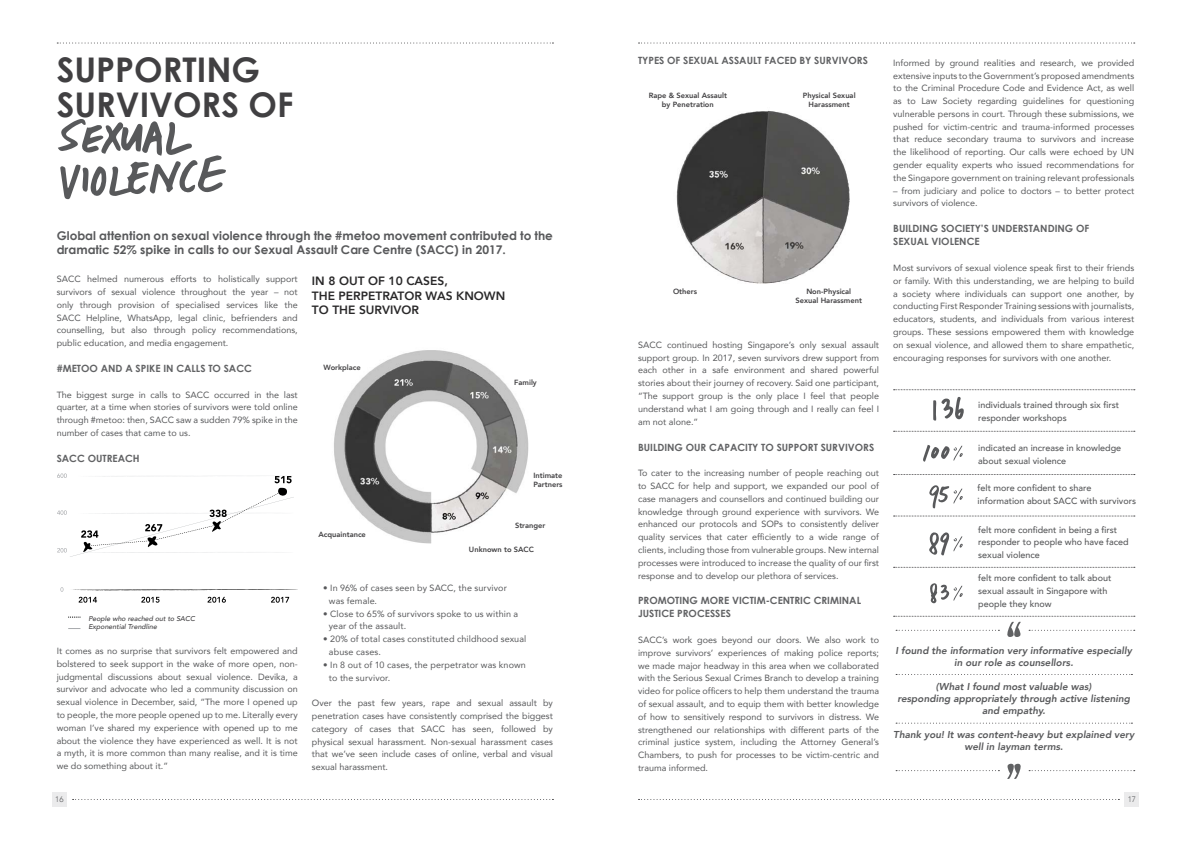
<style>
.page{position:relative;width:1191px;height:842px;background:#fff}
.page>*{position:absolute;margin:0;border:0;box-sizing:border-box;transform-origin:0 0}
.t1{font:700 34px/35px "Century Gothic";color:#414042}
.t2{font:700 12px/14.4px "Century Gothic";color:#58595b}
.t3{font:800 12px/14.4px "Avenir";color:#292829}
.t4{font:italic 800 10px/12px "Avenir";color:#58595b;text-align:center}
.t5{font:700 10px "Century Gothic";color:#616264}
.t6{font:9px/12.8px "Avenir";color:#58595b;text-align:justify}
.t7{font:500 9px/12.8px "Avenir";color:#58595b}
.t8{font:300 8px "Avenir";color:#58595b}
.t9{font:800 7.5px/9px "Avenir";color:#414042;text-align:center}
.t10{font:italic 500 7px/8.4px "Avenir";color:#414042}
.s1{font-style:inherit}
</style>
<div class="page">
<div style="left:1124px;top:792px;width:15px;height:15px;background:#ebebec"></div>
<div style="left:52px;top:792px;width:15px;height:15px;background:#ebebec"></div>
<svg style="left:638px;top:43px;width:496px;height:1px"></svg>
<svg style="left:57px;top:43px;width:496px;height:1px"></svg>
<svg style="left:638px;top:799px;width:481px;height:1px"></svg>
<svg style="left:73px;top:799px;width:480px;height:1px"></svg>
<img style="left:676px;top:110px;width:174px;height:174px">
<svg style="left:58px;top:119px;width:168px;height:80px"></svg>
<img style="left:334px;top:350px;width:195px;height:194px">
<svg style="left:933px;top:397px;width:30px;height:24px"></svg>
<svg style="left:893px;top:431px;width:241px;height:1px"></svg>
<svg style="left:893px;top:389px;width:241px;height:1px"></svg>
<svg style="left:893px;top:474px;width:241px;height:1px"></svg>
<svg style="left:893px;top:516px;width:241px;height:1px"></svg>
<svg style="left:893px;top:567px;width:241px;height:1px"></svg>
<svg style="left:893px;top:616px;width:241px;height:21px"></svg>
<svg style="left:896px;top:770px;width:103px;height:1px"></svg>
<svg style="left:1029px;top:770px;width:105px;height:1px"></svg>
<svg style="left:1007px;top:763px;width:14px;height:16px"></svg>
<svg style="left:896px;top:674px;width:236px;height:1px"></svg>
<svg style="left:896px;top:723px;width:236px;height:1px"></svg>
<svg style="left:923px;top:445px;width:39px;height:17px"></svg>
<svg style="left:929px;top:485px;width:33px;height:23px"></svg>
<svg style="left:929px;top:532px;width:33px;height:23px"></svg>
<svg style="left:930px;top:583px;width:32px;height:21px"></svg>
<svg style="left:68px;top:628px;width:12px;height:1px"></svg>
<svg style="left:60px;top:587px;width:3px;height:5px"></svg>
<svg style="left:79px;top:597px;width:18px;height:6px"></svg>
<svg style="left:141px;top:597px;width:18px;height:6px"></svg>
<svg style="left:208px;top:597px;width:18px;height:6px"></svg>
<svg style="left:271px;top:597px;width:18px;height:6px"></svg>
<svg style="left:73px;top:589px;width:225px;height:2px"></svg>
<svg style="left:57px;top:473px;width:237px;height:84px"></svg>
<h1 class="t1" style="left:57px;top:52px;width:62px">SUPPO</h1>
<h1 class="t1" style="left:57px;top:52px;width:238px;text-indent:106px">RTING<br>SURVIVORS OF</h1>
<h2 class="t2" style="left:57px;top:228px;width:498px">GLOBAL ATTENTION ON SEXUAL VIOLENCE THROUGH THE #METOO MOVEMENT CONTRIBUTED TO THE<br>DRAMATIC 52% SPIKE IN CALLS TO OUR SEXUAL ASSAULT CARE CENTRE (SACC) IN 2017.</h2>
<p class="t6" style="left:57px;top:272px;width:242px">SACC helmed numerous efforts to holistically support survivors of sexual violence throughout the year – not only through provision of specialised services like the SACC Helpline, WhatsApp, legal clinic, befrienders and counselling, but also through policy recommendations, public education, and media engagement.</p>
<p class="t5" style="left:57px;top:362px;width:23px">#METOO</p>
<p class="t5" style="left:101px;top:362px;width:9px">AND</p>
<p class="t5" style="left:125px;top:362px;width:128px">A SPIKE IN CALLS TO SACC</p>
<p class="t6" style="left:57px;top:388px;width:242px">The biggest surge in calls to SACC occurred in the last quarter, at a time when stories of survivors were told online through #metoo: then, SACC saw a sudden 79% spike in the number of cases that came to us.</p>
<p class="t5" style="left:57px;top:452px;width:64px">SACC OUTREAC</p>
<p class="t5" style="left:133px;top:452px;width:8px">H</p>
<h2 class="t3" style="left:312px;top:274px;width:195px">In 8 out of 10 cases,<br>The perpetrator was known to the survivor</h2>
<p class="t9" style="left:323px;top:363px;width:39px">Workplace</p>
<p class="t9" style="left:514px;top:377px;width:24px">Family</p>
<p class="t9" style="left:533px;top:471px;width:31px;text-align:left">Intimate<br>Partners</p>
<p class="t10" style="left:88px;top:614px;width:108px">People who reached out to SACC<br>Exponential Trendline</p>
<p class="t6" style="left:57px;top:644px;width:242px">It comes as no surprise that survivors felt empowered and bolstered to seek support in the wake of more open, non&shy;judgmental discussions about sexual violence. Devika, a survivor and advocate who led a community discussion on sexual violence in December, said, “The more I opened up to people, the more people opened up to me. Literally every woman I’ve shared my experience with opened up to me about the violence they have experienced as well. It is not a myth, it is more common than many realise, and it is time we do something about it.”</p>
<p class="t9" style="left:318px;top:530px;width:49px">Acquaintance</p>
<p class="t9" style="left:515px;top:521px;width:32px">Stranger</p>
<p class="t9" style="left:469px;top:544px;width:61px">Unknown to SACC</p>
<p class="t6" style="left:329px;top:581px;width:179px;text-indent:-6px">• In 96% of cases seen by SACC, the survivor was female.</p>
<p class="t6" style="left:329px;top:607px;width:191px;text-indent:-6px"><span class="s1">•</span> Close to 65% of survivors spoke to us within a year of the assault.</p>
<p class="t6" style="left:329px;top:632px;width:199px;text-indent:-6px"><span class="s1">•</span> 20% of total cases constituted childhood sexual abuse cases.</p>
<p class="t6" style="left:329px;top:658px;width:198px;text-indent:-6px"><span class="s1">•</span> In 8 out of 10 cases, the perpetrator was known to the survivor.</p>
<p class="t6" style="left:312px;top:696px;width:242px">Over the past few years, rape and sexual assault by penetration cases have consistently comprised the biggest category of cases that SACC has seen, followed by physical sexual harassment. Non-sexual harassment cases that we’ve seen include cases of online, verbal and visual sexual harassment.</p>
<p class="t5" style="left:638px;top:54px;width:17px">TYPES</p>
<p class="t5" style="left:667px;top:54px;width:105px">OF SEXUAL ASSAULT FACE</p>
<p class="t5" style="left:789px;top:54px;width:79px">D BY SURVIVO RS</p>
<p class="t6" style="left:893px;top:56px;width:242px">Informed by ground realities and research, we provided extensive inputs to the Government’s proposed amendments to the Criminal Procedure Code and Evidence Act, as well as to Law Society regarding guidelines for questioning vulnerable persons in court. Through these submissions, we pushed for victim-centric and trauma-informed processes that reduce secondary trauma to survivors and increase the likelihood of reporting. Our calls were echoed by UN gender equality experts who issued recommendations for the Singapore government on training relevant professionals</p>
<p class="t6" style="left:893px;top:184px;width:242px">– from judiciary and police to doctors – to better protect survivors of violence.</p>
<p class="t5" style="left:893px;top:222px;width:56px">BUILDING SOC</p>
<p class="t5" style="left:962px;top:222px;width:68px">IETY’S UN DERSTAN</p>
<p class="t5" style="left:1047px;top:222px;width:43px">DING OF</p>
<p class="t5" style="left:893px;top:235px;width:56px">SEXUAL VIOLENCE</p>
<p class="t6" style="left:893px;top:261px;width:242px">Most survivors of sexual violence speak first to their friends or family. With this understanding, we are helping to build a society where individuals can support one another, by conducting First Responder Training sessions with journalists, educators, students, and individuals from various interest groups. These sessions empowered them with knowledge on sexual violence, and allowed them to share empathetic, encouraging responses for survivors with one another.</p>
<p class="t7" style="left:978px;top:398px;width:142px">individuals trained through six first responder workshops</p>
<p class="t9" style="left:649px;top:91px;width:80px">Rape &amp; Sexual Assault by Penetration</p>
<p class="t9" style="left:803px;top:91px;width:54px">Physical Sexual<br>Harassment</p>
<p class="t9" style="left:673px;top:287px;width:26px">Others</p>
<p class="t9" style="left:795px;top:287px;width:68px">Non-Physical<br>Sexual Harassment</p>
<p class="t6" style="left:638px;top:338px;width:242px">SACC continued hosting Singapore’s only sexual assault support group. In 2017, seven survivors drew support from each other in a safe environment and shared powerful stories about their journey of recovery. Said one participant, “The support group is the only place I feel that people understand what I am going through and I really can feel I am not alone.”</p>
<p class="t5" style="left:638px;top:441px;width:80px">BUILDING OUR CAPAC</p>
<p class="t5" style="left:745px;top:441px;width:51px">ITY TO SUPPO</p>
<p class="t5" style="left:808px;top:441px;width:67px">RT SURVIVO RS</p>
<p class="t6" style="left:638px;top:466px;width:242px">To cater to the increasing number of people reaching out to SACC for help and support, we expanded our pool of case managers and counsellors and continued building our knowledge through ground experience with survivors. We enhanced our protocols and SOPs to consistently deliver quality services that cater efficiently to a wide range of clients, including those from vulnerable groups. New internal processes were introduced to increase the quality of our first response and to develop our plethora of services.</p>
<p class="t5" style="left:638px;top:594px;width:139px">PROMOTING MO RE VICTIM-CENT</p>
<p class="t5" style="left:794px;top:594px;width:55px">RIC CRIMINAL</p>
<p class="t5" style="left:638px;top:607px;width:58px">JUSTICE PROCESSES</p>
<p class="t6" style="left:638px;top:633px;width:242px">SACC’s work goes beyond our doors. We also work to improve survivors’ experiences of making police reports; we made major headway in this area when we collaborated with the Serious Sexual Crimes Branch to develop a training video for police officers to help them understand the trauma of sexual assault, and to equip them with better knowledge of how to sensitively respond to survivors in distress. We strengthened our relationships with different parts of the criminal justice system, including the Attorney General’s Chambers, to push for processes to be victim-centric and trauma informed.</p>
<p class="t7" style="left:978px;top:441px;width:144px">indicated an increase in knowledge about sexual violence</p>
<p class="t7" style="left:977px;top:481px;width:160px">felt more confident to share information about SACC with survivors</p>
<p class="t7" style="left:978px;top:523px;width:152px">felt more confident in being a first responder to people who have faced sexual violence</p>
<p class="t7" style="left:978px;top:571px;width:135px">felt more confident to talk about sexual assault in Singapore with people they know</p>
<p class="t4" style="left:895px;top:644px;width:238px">I found the information very informative especially in our role as counsellors.</p>
<p class="t4" style="left:897px;top:680px;width:234px">(What I found most valuable was)<br>responding appropriately through active listening and empathy.</p>
<p class="t4" style="left:893px;top:728px;width:242px">Thank you! It was content-heavy but explained very well in layman terms.</p>
<p class="t8" style="left:55px;top:795px;width:10px">16</p>
<p class="t8" style="left:1127px;top:795px;width:10px">17</p>
</div>
